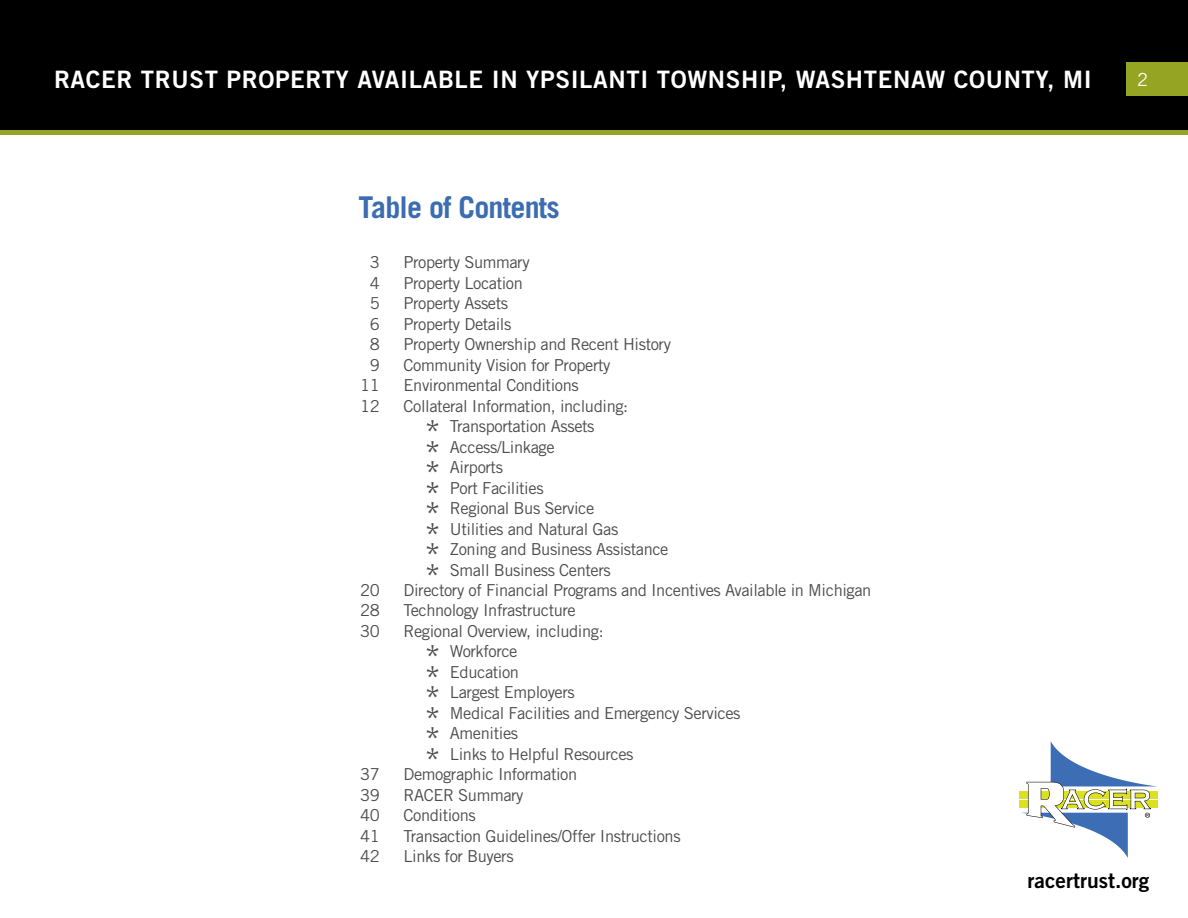
<style>
.page{position:relative;width:1188px;height:918px;background:#fff}
.page>*{position:absolute;margin:0;border:0;box-sizing:border-box;transform-origin:0 0}
.t1{font:700 30px "Trade Gothic LT Std";letter-spacing:-.025em;color:#3c6db1}
.t2{font:24px "Trade Gothic LT Std Bd 2";letter-spacing:.025em;color:#fff}
.t3{font:21px "Trade Gothic LT Std Bd 2";color:#000}
.t4{font:18px "Trade Gothic LT Std";color:#fff}
.t5{font:16.5px/20.4px "Trade Gothic LT Std";letter-spacing:-.025em;color:#4d4d4f}
.s1{font-size:33px}
</style>
<div class="page">
<div style="left:1px;top:1px;width:1186px;height:131px;background:#000"></div>
<div style="left:0;top:0;width:1188px;height:133px;border:2px solid #000"></div>
<div style="left:1126px;top:62px;width:62px;height:34px;background:#96a424"></div>
<div style="left:0;top:130px;width:1188px;height:5px;background:#96a424"></div>
<div style="left:1019px;top:791px;width:139px;height:7px;background:#dbe120"></div>
<div style="left:1019px;top:801px;width:139px;height:7px;background:#dbe120"></div>
<svg style="left:1021px;top:741px;width:137px;height:117px"></svg>
<h2 class="t2" style="left:54px;top:64px;width:1039px">RACER TRUST PROPERTY AVAILABLE IN YPSILANTI TOWNSHIP, WASHTENAW COUNTY, MI</h2>
<p class="t4" style="left:1137px;top:68px;width:12px">2</p>
<h1 class="t1" style="left:358px;top:189px;width:203px">Table of Contents</h1>
<p class="t5" style="left:370px;top:252px;width:12px">3</p>
<p class="t5" style="left:404px;top:252px;width:128px">Property Summary</p>
<p class="t5" style="left:370px;top:273px;width:12px">4</p>
<p class="t5" style="left:404px;top:273px;width:121px">Property Location</p>
<p class="t5" style="left:370px;top:293px;width:12px">5</p>
<p class="t5" style="left:404px;top:293px;width:106px">Property Assets</p>
<p class="t5" style="left:370px;top:314px;width:12px">6</p>
<p class="t5" style="left:404px;top:314px;width:109px">Property Details</p>
<p class="t5" style="left:370px;top:334px;width:12px">8</p>
<p class="t5" style="left:404px;top:334px;width:269px">Property Ownership and Recent History</p>
<p class="t5" style="left:370px;top:355px;width:12px">9</p>
<p class="t5" style="left:404px;top:355px;width:209px">Community Vision for Property</p>
<p class="t5" style="left:360px;top:375px;width:21px">11</p>
<p class="t5" style="left:404px;top:375px;width:177px">Environmental Conditions</p>
<p class="t5" style="left:360px;top:395px;width:21px">12</p>
<p class="t5" style="left:424px;top:395px;width:246px;text-indent:-21px">Collateral Information, including:<br><span class="s1">*</span> Transportation Assets<br><span class="s1">*</span> Access/Linkage<br><span class="s1">*</span> Airports<br><span class="s1">*</span> Port Facilities<br><span class="s1">*</span> Regional Bus Service<br><span class="s1">*</span> Utilities and Natural Gas<br><span class="s1">*</span> Zoning and Business Assistance <span class="s1">*</span> Small Business Centers</p>
<p class="t5" style="left:360px;top:580px;width:21px">20</p>
<p class="t5" style="left:404px;top:580px;width:469px">Directory of Financial Programs and Incentives Available in Michigan</p>
<p class="t5" style="left:360px;top:600px;width:21px">28</p>
<p class="t5" style="left:404px;top:600px;width:174px">Technology Infrastructure</p>
<p class="t5" style="left:360px;top:621px;width:21px">30</p>
<p class="t5" style="left:424px;top:621px;width:318px;text-indent:-21px">Regional Overview, including:<br><span class="s1">*</span> Workforce<br><span class="s1">*</span> Education<br><span class="s1">*</span> Largest Employers<br><span class="s1">*</span> Medical Facilities and Emergency Services <span class="s1">*</span> Amenities<br><span class="s1">*</span> Links to Helpful Resources</p>
<p class="t5" style="left:360px;top:764px;width:21px">37</p>
<p class="t5" style="left:403px;top:764px;width:175px">Demographic Information</p>
<p class="t5" style="left:360px;top:784px;width:21px">39</p>
<p class="t5" style="left:403px;top:784px;width:122px">RACER Summary</p>
<p class="t5" style="left:360px;top:805px;width:21px">40</p>
<p class="t5" style="left:403px;top:805px;width:74px">Conditions</p>
<p class="t5" style="left:360px;top:825px;width:21px">41</p>
<p class="t5" style="left:404px;top:825px;width:279px">Transaction Guidelines/Offer Instructions</p>
<p class="t5" style="left:360px;top:846px;width:21px">42</p>
<p class="t5" style="left:404px;top:846px;width:112px">Links for Buyers</p>
<p class="t3" style="left:1028px;top:867px;width:123px">racertrust.org</p>
</div>
